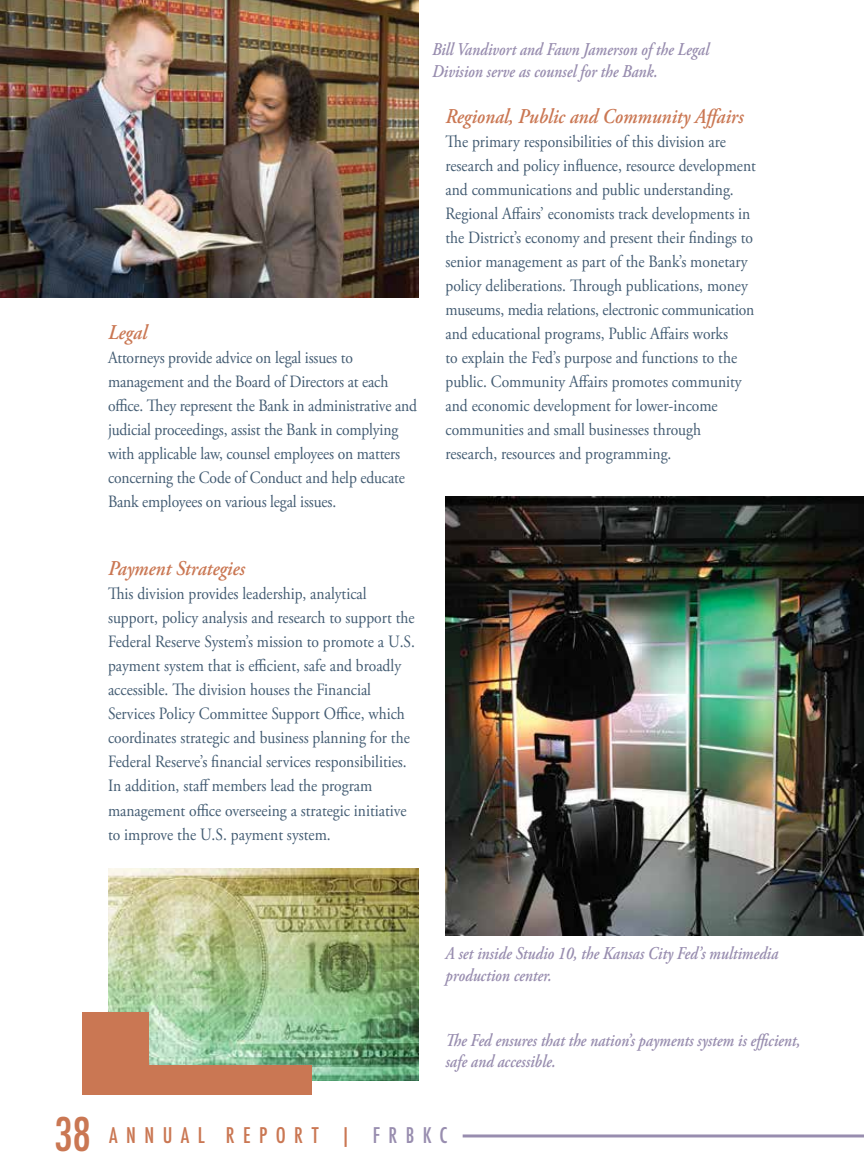
<style>
.page{position:relative;width:864px;height:1175px;background:#fff}
.page>*{position:absolute;margin:0;border:0;box-sizing:border-box;transform-origin:0 0}
.t1{font:italic 600 21px "Adobe Garamond Pro";color:#ca7753;scale:.9 1}
.t2{font:500 condensed 21px "Futura";letter-spacing:.4em;color:#ca7753}
.t3{font:italic 600 18px/21.6px "Adobe Garamond Pro";color:#988daf;scale:.85 1}
.t4{font:17.25px/24px "Adobe Garamond Pro";letter-spacing:-.01em;color:#425b72;scale:.9 1}
.s1{font-size:45px}
.s2{color:#988daf}
</style>
<div class="page">
<hr style="left:463px;top:1134px;width:401px;height:3px;background:#988daf">
<img style="left:0;top:0;width:418px;height:297px">
<img style="left:446px;top:497px;width:418px;height:438px">
<img style="left:108px;top:869px;width:310px;height:211px">
<div style="left:82px;top:1065px;width:230px;height:30px;background:#ca7753"></div>
<div style="left:82px;top:1012px;width:67px;height:54px;background:#ca7753"></div>
<p class="t1" style="left:108px;top:320px;width:45px">Legal</p>
<p class="t4" style="left:108px;top:346px;width:345px">Attorneys provide advice on legal issues to management and the Board of Directors at each office. They represent the Bank in administrative and judicial proceedings, assist the Bank in complying with applicable law, counsel employees on matters concerning the Code of Conduct and help educate Bank employees on various legal issues.</p>
<p class="t3" style="left:432px;top:39px;width:328px">Bill Vandivort and Fawn Jamerson of the Legal<br>Division serve as counsel for the Bank.</p>
<p class="t1" style="left:446px;top:104px;width:333px">Regional, Public and Community Affairs</p>
<p class="t4" style="left:446px;top:130px;width:347px">The primary responsibilities of this division are research and policy influence, resource development and communications and public understanding.<br>Regional Affairs’ economists track developments in the District’s economy and present their findings to senior management as part of the Bank’s monetary policy deliberations. Through publications, money museums, media relations, electronic communication and educational programs, Public Affairs works<br>to explain the Fed’s purpose and functions to the public. Community Affairs promotes community and economic development for lower-income communities and small businesses through research, resources and programming.</p>
<p class="t1" style="left:108px;top:556px;width:154px">Payment Strategies</p>
<p class="t4" style="left:108px;top:582px;width:343px">This division provides leadership, analytical support, policy analysis and research to support the Federal Reserve System’s mission to promote a U.S. payment system that is efficient, safe and broadly accessible. The division houses the Financial Services Policy Committee Support Office, which coordinates strategic and business planning for the Federal Reserve’s financial services responsibilities.<br>In addition, staff members lead the program management office overseeing a strategic initiative to improve the U.S. payment system.</p>
<p class="t3" style="left:446px;top:943px;width:393px">A set inside Studio 10, the Kansas City Fed’s multimedia production center.</p>
<p class="t3" style="left:446px;top:1029px;width:419px">The Fed ensures that the nation’s payments system is efficient, safe and accessible.</p>
<p class="t2" style="left:54px;top:1122px;width:395px"><span class="s1">38</span> ANNUAL REPORT | <span class="s2">FRBKC</span></p>
</div>
